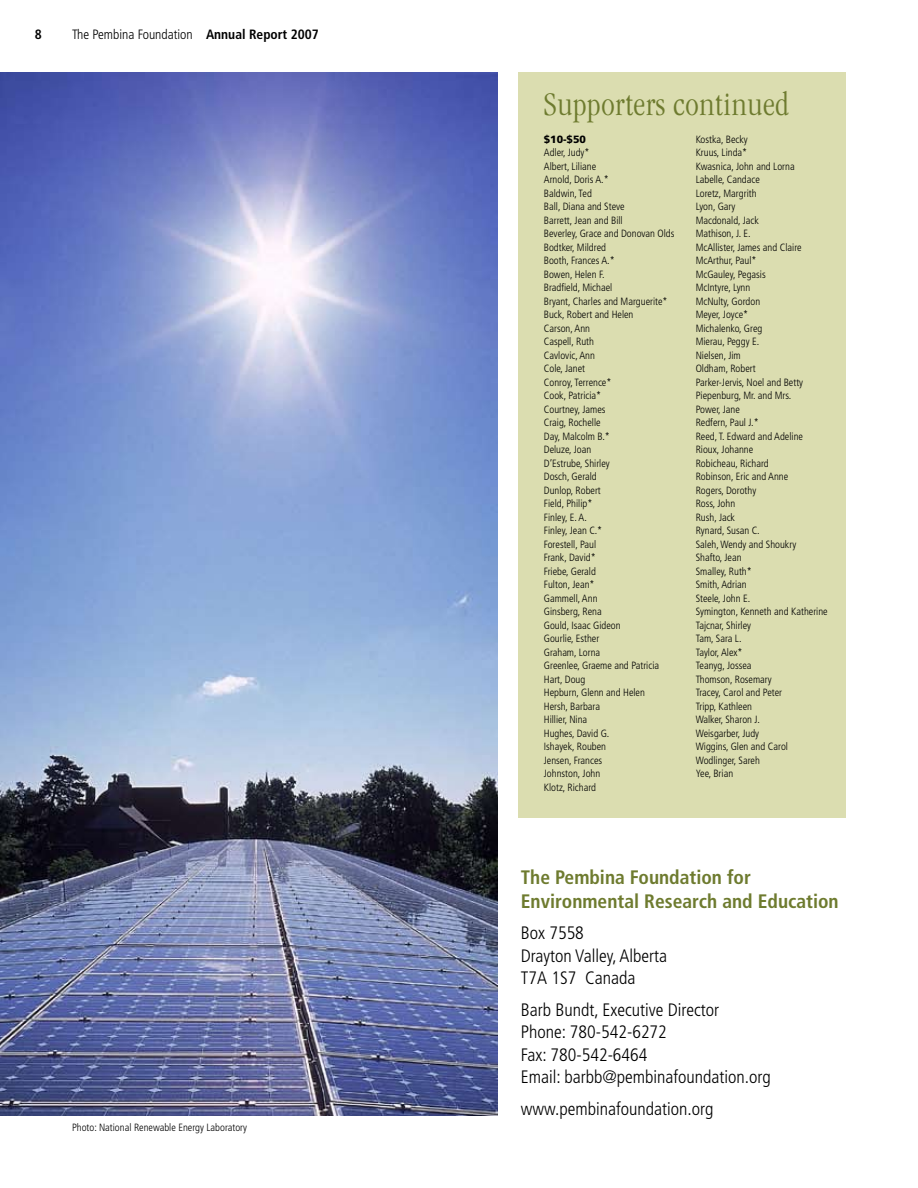
<style>
.page{position:relative;width:918px;height:1188px;background:#fff}
.page>*{position:absolute;margin:0;border:0;box-sizing:border-box;transform-origin:0 0}
.t1{font:300 condensed 34.05px "Garamond";letter-spacing:.02em;color:#6e7b2f}
.t2{font:700 condensed 19.5px/23.4px "Frutiger";color:#6e7b2f}
.t3{font:300 condensed 18px/22.5px "Frutiger";color:#000}
.t4{font:300 condensed 13.5px "Frutiger";color:#000}
.t5{font:300 condensed 10.5px/13.5px "Frutiger";color:#000}
.t6{font:900 10.5px "Frutiger";color:#000}
.s1{font-weight:700}
</style>
<div class="page">
<div style="left:518px;top:72px;width:328px;height:746px;background:#dbddb0"></div>
<img style="left:0;top:72px;width:497px;height:1044px">
<p class="t4" style="left:72px;top:27px;width:248px">The Pembina Foundation <span class="s1">Annual Report 2007</span></p>
<p class="t5" style="left:72px;top:1120px;width:177px">Photo: National Renewable Energy Laboratory</p>
<h1 class="t1" style="left:544px;top:86px;width:247px">Supporters continued</h1>
<p class="t6" style="left:544px;top:133px;width:44px">$10-$50</p>
<p class="t5" style="left:544px;top:146px;width:132px">Adler, Judy*<br>Albert, Liliane<br>Arnold, Doris A.*<br>Baldwin, Ted<br>Ball, Diana and Steve<br>Barrett, Jean and Bill<br>Beverley, Grace and Donovan Olds<br>Bodtker, Mildred<br>Booth, Frances A.*<br>Bowen, Helen F.<br>Bradfield, Michael<br>Bryant, Charles and Marguerite*<br>Buck, Robert and Helen<br>Carson, Ann<br>Caspell, Ruth<br>Cavlovic, Ann<br>Cole, Janet<br>Conroy, Terrence*<br>Cook, Patricia*<br>Courtney, James<br>Craig, Rochelle<br>Day, Malcolm B.*<br>Deluze, Joan<br>D’Estrube, Shirley<br>Dosch, Gerald<br>Dunlop, Robert<br>Field, Philip*<br>Finley, E. A.<br>Finley, Jean C.*<br>Forestell, Paul<br>Frank, David*<br>Friebe, Gerald<br>Fulton, Jean*<br>Gammell, Ann<br>Ginsberg, Rena<br>Gould, Isaac Gideon<br>Gourlie, Esther<br>Graham, Lorna<br>Greenlee, Graeme and Patricia<br>Hart, Doug<br>Hepburn, Glenn and Helen<br>Hersh, Barbara<br>Hillier, Nina<br>Hughes, David G.<br>Ishayek, Rouben<br>Jensen, Frances<br>Johnston, John<br>Klotz, Richard</p>
<p class="t5" style="left:696px;top:133px;width:134px">Kostka, Becky<br>Kruus, Linda*<br>Kwasnica, John and Lorna<br>Labelle, Candace<br>Loretz, Margrith<br>Lyon, Gary<br>Macdonald, Jack<br>Mathison, J. E.<br>McAllister, James and Claire<br>McArthur, Paul*<br>McGauley, Pegasis<br>McIntyre, Lynn<br>McNulty, Gordon<br>Meyer, Joyce*<br>Michalenko, Greg<br>Mierau, Peggy E.<br>Nielsen, Jim<br>Oldham, Robert<br>Parker-Jervis, Noel and Betty<br>Piepenburg, Mr. and Mrs.<br>Power, Jane<br>Redfern, Paul J.*<br>Reed, T. Edward and Adeline<br>Rioux, Johanne<br>Robicheau, Richard<br>Robinson, Eric and Anne<br>Rogers, Dorothy<br>Ross, John<br>Rush, Jack<br>Rynard, Susan C.<br>Saleh, Wendy and Shoukry<br>Shafto, Jean<br>Smalley, Ruth*<br>Smith, Adrian<br>Steele, John E.<br>Symington, Kenneth and Katherine<br>Tajcnar, Shirley<br>Tam, Sara L.<br>Taylor, Alex*<br>Teanyg, Jossea<br>Thomson, Rosemary<br>Tracey, Carol and Peter<br>Tripp, Kathleen<br>Walker, Sharon J.<br>Weisgarber, Judy<br>Wiggins, Glen and Carol<br>Wodlinger, Sareh<br>Yee, Brian</p>
<h2 class="t2" style="left:521px;top:866px;width:319px">The Pembina Foundation for<br>Environmental Research and Education</h2>
<h3 class="t3" style="left:521px;top:922px;width:148px">Box 7558<br>Drayton Valley, Alberta<br>T7A 1S7 Canada</h3>
<h3 class="t3" style="left:521px;top:998px;width:252px">Barb Bundt, Executive Director<br>Phone: 780-542-6272<br>Fax: 780-542-6464<br>Email: barbb@pembinafoundation.org</h3>
<h3 class="t3" style="left:521px;top:1097px;width:194px">www.pembinafoundation.org</h3>
</div>
